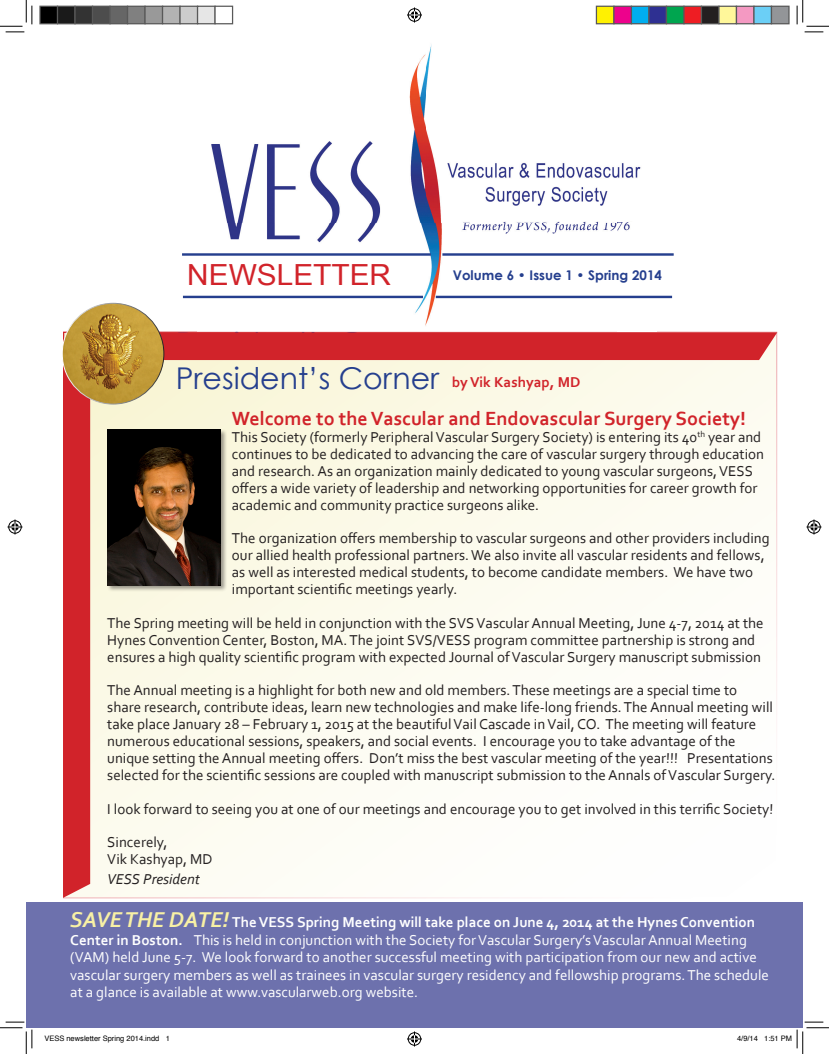
<style>
.page{position:relative;width:829px;height:1054px;background:#fff}
.page>*{position:absolute;margin:0;border:0;box-sizing:border-box;transform-origin:0 0}
.t1{font:30px "Century Gothic";color:#253f8e}
.t2{font:29.12px "Arial Narrow";color:#d1232a;scale:1.25 1}
.t3{font:700 20px "Corbel";color:#d1232a}
.t4{font:15px/16.9px "Corbel";color:#231f20}
.t5{font:15px/17.5px "Corbel";color:#fff}
.t6{font:700 15px "Corbel";color:#d1232a}
.t7{font:italic 15px "Corbel";color:#231f20}
.t8{font:700 13.38px "Century Gothic";color:#253f8e}
.t9{font:7.5px "Helvetica";color:#000}
.s1{font-weight:700;font-style:italic;font-size:22.5px;color:#f8f1a5}
.s2{font-weight:700}
</style>
<div class="page">
<div style="left:26px;top:902px;width:776px;height:126px;background:#6d71ad"></div>
<div style="left:63px;top:332px;width:714px;height:566px;background:linear-gradient(to bottom,#faf8e3,#fefefa)"></div>
<img style="left:197px;top:44px;width:459px;height:288px">
<hr style="left:182px;top:253px;width:249px;height:3px;background:#253f8e">
<hr style="left:183px;top:296px;width:240px;height:2px;background:#253f8e">
<div style="left:164px;top:332px;width:613px;height:28px;background:#d1232a"></div>
<div style="left:63px;top:404px;width:27px;height:494px;background:#d1232a"></div>
<img style="left:62px;top:303px;width:102px;height:101px">
<hr style="left:442px;top:253px;width:231px;height:3px;background:#253f8e">
<hr style="left:436px;top:296px;width:236px;height:2px;background:#253f8e">
<div style="left:107px;top:429px;width:121px;height:163px;background:#231f20;opacity:.45"></div>
<img style="left:107px;top:430px;width:114px;height:155px">
<svg style="left:0;top:0;width:33px;height:33px"></svg>
<svg style="left:0;top:1021px;width:33px;height:33px"></svg>
<svg style="left:796px;top:0;width:33px;height:33px"></svg>
<svg style="left:407px;top:8px;width:15px;height:14px"></svg>
<svg style="left:407px;top:1031px;width:15px;height:15px"></svg>
<svg style="left:8px;top:519px;width:14px;height:15px"></svg>
<svg style="left:806px;top:519px;width:15px;height:15px"></svg>
<div style="left:40px;top:6px;width:18px;height:18px;background:#000"></div>
<div style="left:39px;top:6px;width:19px;height:18px;border:1px solid #595959"></div>
<div style="left:58px;top:6px;width:17px;height:18px;background:#1a1a1a"></div>
<div style="left:57px;top:6px;width:19px;height:18px;border:1px solid #595959"></div>
<div style="left:75px;top:6px;width:17px;height:18px;background:#333"></div>
<div style="left:74px;top:6px;width:19px;height:18px;border:1px solid #595959"></div>
<div style="left:92px;top:6px;width:18px;height:18px;background:#4d4d4d"></div>
<div style="left:92px;top:6px;width:19px;height:18px;border:1px solid #595959"></div>
<div style="left:110px;top:6px;width:18px;height:18px;background:#666"></div>
<div style="left:109px;top:6px;width:19px;height:18px;border:1px solid #595959"></div>
<div style="left:128px;top:6px;width:17px;height:18px;background:#808080"></div>
<div style="left:127px;top:6px;width:19px;height:18px;border:1px solid #595959"></div>
<div style="left:145px;top:6px;width:17px;height:18px;background:#999"></div>
<div style="left:144px;top:6px;width:19px;height:18px;border:1px solid #595959"></div>
<div style="left:162px;top:6px;width:18px;height:18px;background:#b3b3b3"></div>
<div style="left:162px;top:6px;width:19px;height:18px;border:1px solid #595959"></div>
<div style="left:180px;top:6px;width:18px;height:18px;background:#ccc"></div>
<div style="left:179px;top:6px;width:19px;height:18px;border:1px solid #595959"></div>
<div style="left:198px;top:6px;width:17px;height:18px;background:#e6e6e6"></div>
<div style="left:197px;top:6px;width:19px;height:18px;border:1px solid #595959"></div>
<div style="left:214px;top:6px;width:19px;height:18px;border:1px solid #595959"></div>
<div style="left:596px;top:6px;width:18px;height:18px;background:#fff101"></div>
<div style="left:596px;top:6px;width:18px;height:18px;border:1px solid #595959"></div>
<div style="left:614px;top:6px;width:17px;height:18px;background:#ed028c"></div>
<div style="left:613px;top:6px;width:19px;height:18px;border:1px solid #595959"></div>
<div style="left:631px;top:6px;width:18px;height:18px;background:#00aeef"></div>
<div style="left:631px;top:6px;width:18px;height:18px;border:1px solid #595959"></div>
<div style="left:649px;top:6px;width:17px;height:18px;background:#2e3092"></div>
<div style="left:648px;top:6px;width:19px;height:18px;border:1px solid #595959"></div>
<div style="left:666px;top:6px;width:18px;height:18px;background:#00a54f"></div>
<div style="left:666px;top:6px;width:18px;height:18px;border:1px solid #595959"></div>
<div style="left:684px;top:6px;width:17px;height:18px;background:#ee1d23"></div>
<div style="left:683px;top:6px;width:19px;height:18px;border:1px solid #595959"></div>
<div style="left:701px;top:6px;width:18px;height:18px;background:#231f20"></div>
<div style="left:701px;top:6px;width:18px;height:18px;border:1px solid #595959"></div>
<div style="left:719px;top:6px;width:17px;height:18px;background:#fff79a"></div>
<div style="left:718px;top:6px;width:19px;height:18px;border:1px solid #595959"></div>
<div style="left:736px;top:6px;width:18px;height:18px;background:#f499c2"></div>
<div style="left:736px;top:6px;width:18px;height:18px;border:1px solid #595959"></div>
<div style="left:754px;top:6px;width:17px;height:18px;background:#6bcff6"></div>
<div style="left:753px;top:6px;width:19px;height:18px;border:1px solid #595959"></div>
<div style="left:771px;top:6px;width:18px;height:18px;background:#939598"></div>
<div style="left:771px;top:6px;width:18px;height:18px;border:1px solid #595959"></div>
<svg style="left:796px;top:1021px;width:33px;height:33px"></svg>
<h2 class="t2" style="left:187px;top:253px;width:165px">NEWSLETTER</h2>
<p class="t8" style="left:453px;top:266px;width:211px">Volume 6 • Issue 1 • Spring 2014</p>
<p class="t1" style="left:176px;top:360px;width:265px">President’s Corner</p>
<p class="t6" style="left:452px;top:373px;width:130px">by Vik Kashyap, MD</p>
<p class="t3" style="left:232px;top:406px;width:515px">Welcome to the Vascular and Endovascular Surgery Society!</p>
<p class="t4" style="left:232px;top:428px;width:534px">This Society (formerly Peripheral Vascular Surgery Society) is entering its 40<sup>th</sup> year and continues to be dedicated to advancing the care of vascular surgery through education and research. As an organization mainly dedicated to young vascular surgeons, VESS offers a wide variety of leadership and networking opportunities for career growth for academic and community practice surgeons alike.</p>
<p class="t4" style="left:232px;top:530px;width:539px">The organization offers membership to vascular surgeons and other providers including our allied health professional partners. We also invite all vascular residents and fellows, as well as interested medical students, to become candidate members. We have two important scientific meetings yearly.</p>
<p class="t4" style="left:107px;top:614px;width:658px">The Spring meeting will be held in conjunction with the SVS Vascular Annual Meeting, June 4-7, 2014 at the<br>Hynes Convention Center, Boston, MA. The joint SVS/VESS program committee partnership is strong and ensures a high quality scientific program with expected Journal of Vascular Surgery manuscript submission</p>
<p class="t4" style="left:107px;top:681px;width:670px">The Annual meeting is a highlight for both new and old members. These meetings are a special time to<br>share research, contribute ideas, learn new technologies and make life-long friends. The Annual meeting will take place January 28 – February 1, 2015 at the beautiful Vail Cascade in Vail, CO. The meeting will feature numerous educational sessions, speakers, and social events. I encourage you to take advantage of the unique setting the Annual meeting offers. Don’t miss the best vascular meeting of the year!!! Presentations selected for the scientific sessions are coupled with manuscript submission to the Annals of Vascular Surgery.</p>
<p class="t4" style="left:107px;top:800px;width:667px">I look forward to seeing you at one of our meetings and encourage you to get involved in this terrific Society!</p>
<p class="t4" style="left:107px;top:833px;width:62px">Sincerely,</p>
<p class="t4" style="left:107px;top:850px;width:107px">Vik Kashyap, MD</p>
<p class="t7" style="left:107px;top:870px;width:94px">VESS President</p>
<p class="t5" style="left:70px;top:913px;width:700px"><span class="s1">SAVE THE DATE!</span> <span class="s2">The VESS Spring Meeting will take place on June 4, 2014 at the Hynes Convention Center in Boston.</span> This is held in conjunction with the Society for Vascular Surgery’s Vascular Annual Meeting (VAM) held June 5-7. We look forward to another successful meeting with participation from our new and active vascular surgery members as well as trainees in vascular surgery residency and fellowship programs. The schedule at a glance is available at www.vascularweb.org website.</p>
<p class="t9" style="left:44px;top:1032px;width:127px">VESS newsletter Spring 2014.indd 1</p>
<p class="t9" style="left:737px;top:1032px;width:57px">4/9/14 1:51 PM</p>
</div>
